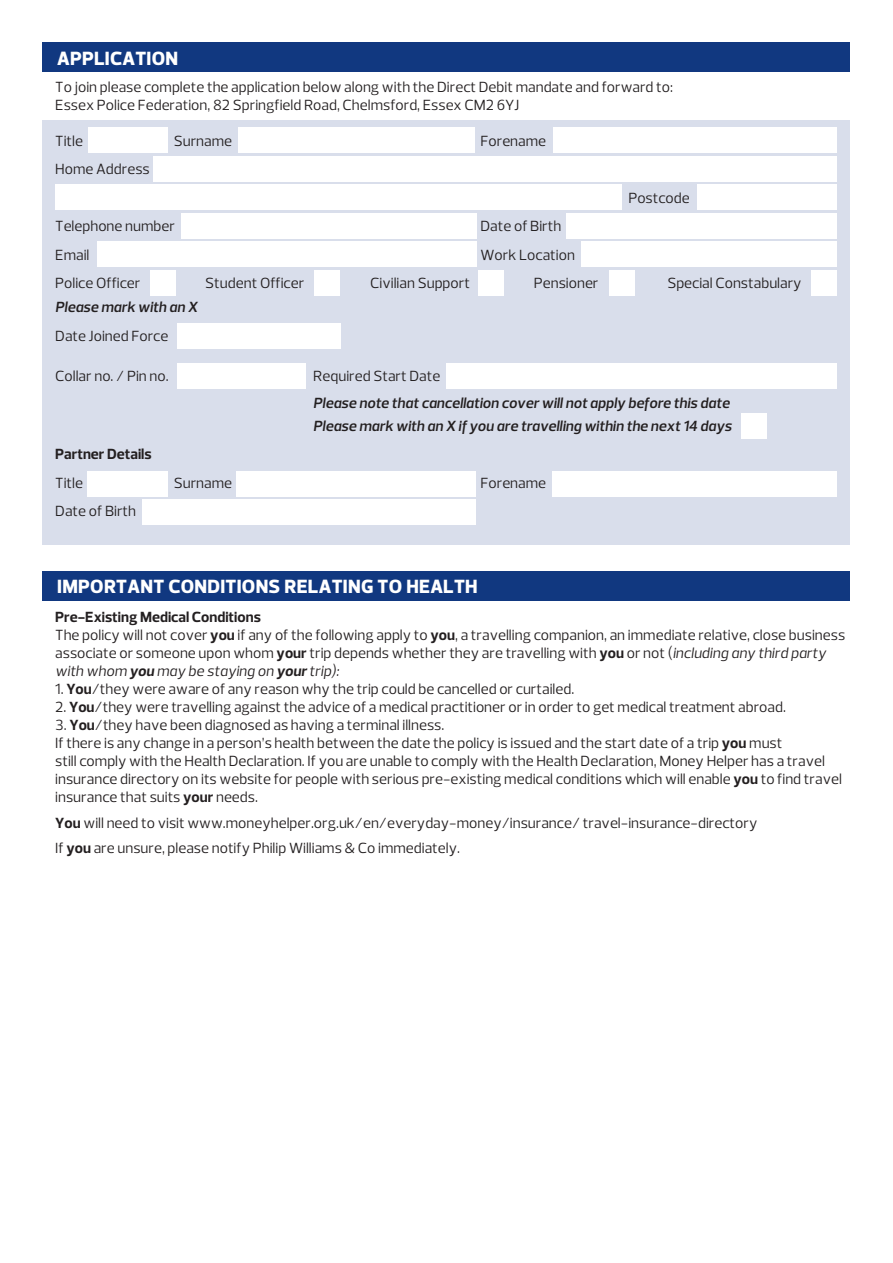
<style>
.page{position:relative;width:893px;height:1263px;background:#fff}
.page>*{position:absolute;margin:0;border:0;box-sizing:border-box;transform-origin:0 0}
.t1{font:800 19.5px "Prelo";letter-spacing:.015em;color:#fff}
.t2{font:15px/18px "Prelo";color:#231f20}
.t3{font:italic 600 15px "Prelo";color:#231f20}
.t4{font:700 15px "Prelo";color:#231f20}
.s1{font-weight:700}
.s2{font-style:italic}
.s3{font-weight:700;font-style:italic}
</style>
<div class="page">
<div style="left:43px;top:120px;width:807px;height:424px;background:#d9deeb"></div>
<div style="left:181px;top:213px;width:295px;height:26px;background:#fff"></div>
<div style="left:581px;top:242px;width:256px;height:25px;background:#fff"></div>
<div style="left:150px;top:270px;width:26px;height:26px;background:#fff"></div>
<div style="left:177px;top:323px;width:163px;height:25px;background:#fff"></div>
<div style="left:177px;top:364px;width:128px;height:25px;background:#fff"></div>
<div style="left:446px;top:364px;width:391px;height:25px;background:#fff"></div>
<div style="left:315px;top:270px;width:25px;height:26px;background:#fff"></div>
<div style="left:478px;top:270px;width:26px;height:26px;background:#fff"></div>
<div style="left:609px;top:270px;width:26px;height:26px;background:#fff"></div>
<div style="left:811px;top:270px;width:26px;height:26px;background:#fff"></div>
<div style="left:741px;top:414px;width:25px;height:25px;background:#fff"></div>
<div style="left:43px;top:571px;width:807px;height:30px;background:#113880"></div>
<div style="left:43px;top:43px;width:807px;height:29px;background:#113880"></div>
<div style="left:88px;top:128px;width:79px;height:25px;background:#fff"></div>
<div style="left:239px;top:128px;width:236px;height:25px;background:#fff"></div>
<div style="left:154px;top:156px;width:683px;height:26px;background:#fff"></div>
<div style="left:87px;top:471px;width:81px;height:25px;background:#fff"></div>
<div style="left:142px;top:499px;width:334px;height:26px;background:#fff"></div>
<div style="left:697px;top:185px;width:140px;height:25px;background:#fff"></div>
<div style="left:55px;top:185px;width:567px;height:25px;background:#fff"></div>
<div style="left:553px;top:128px;width:284px;height:25px;background:#fff"></div>
<div style="left:566px;top:213px;width:271px;height:26px;background:#fff"></div>
<div style="left:552px;top:471px;width:285px;height:25px;background:#fff"></div>
<div style="left:237px;top:471px;width:239px;height:25px;background:#fff"></div>
<div style="left:97px;top:242px;width:379px;height:25px;background:#fff"></div>
<p class="t1" style="left:57px;top:46px;width:122px">APPLICATION</p>
<p class="t2" style="left:55px;top:78px;width:619px">To join please complete the application below along with the Direct Debit mandate and forward to:</p>
<p class="t2" style="left:55px;top:96px;width:466px">Essex Police Federation, 82 Springfield Road, Chelmsford, Essex CM2 6YJ</p>
<p class="t2" style="left:55px;top:132px;width:29px">Title</p>
<p class="t2" style="left:174px;top:132px;width:60px">Surname</p>
<p class="t2" style="left:480px;top:132px;width:67px">Forename</p>
<p class="t2" style="left:55px;top:160px;width:96px">Home Address</p>
<p class="t2" style="left:55px;top:217px;width:121px">Telephone number</p>
<p class="t2" style="left:480px;top:217px;width:82px">Date of Birth</p>
<p class="t2" style="left:55px;top:246px;width:36px">Email</p>
<p class="t2" style="left:480px;top:246px;width:96px">Work Location</p>
<p class="t2" style="left:628px;top:189px;width:63px">Postcode</p>
<p class="t2" style="left:55px;top:274px;width:87px">Police Officer</p>
<p class="t2" style="left:205px;top:274px;width:101px">Student Officer</p>
<p class="t2" style="left:370px;top:274px;width:101px">Civilian Support</p>
<p class="t2" style="left:534px;top:274px;width:66px">Pensioner</p>
<p class="t2" style="left:667px;top:274px;width:136px">Special Constabulary</p>
<p class="t2" style="left:55px;top:327px;width:115px">Date Joined Force</p>
<p class="t3" style="left:55px;top:298px;width:144px">Please mark with an X</p>
<p class="t2" style="left:55px;top:367px;width:115px">Collar no. / Pin no.</p>
<p class="t2" style="left:313px;top:367px;width:129px">Required Start Date</p>
<p class="t3" style="left:313px;top:394px;width:418px">Please note that cancellation cover will not apply before this date</p>
<p class="t3" style="left:313px;top:416px;width:420px">Please mark with an X if you are travelling within the next 14 days</p>
<p class="t4" style="left:55px;top:445px;width:98px">Partner Details</p>
<p class="t2" style="left:55px;top:474px;width:29px">Title</p>
<p class="t2" style="left:174px;top:474px;width:60px">Surname</p>
<p class="t2" style="left:480px;top:474px;width:67px">Forename</p>
<p class="t2" style="left:55px;top:502px;width:82px">Date of Birth</p>
<p class="t1" style="left:57px;top:575px;width:422px">IMPORTANT CONDITIONS RELATING TO HEALTH</p>
<p class="t4" style="left:55px;top:608px;width:207px">Pre-Existing Medical Conditions</p>
<p class="t2" style="left:55px;top:626px;width:791px">The policy will not cover <span class="s1">you</span> if any of the following apply to <span class="s1">you</span>, a travelling companion, an immediate relative, close business associate or someone upon whom <span class="s1">your</span> trip depends whether they are travelling with <span class="s1">you</span> or not (<span class="s2">including any third party with whom</span> <span class="s3">you</span> <span class="s2">may be staying on</span> <span class="s3">your</span> <span class="s2">trip):</span></p>
<p class="t2" style="left:55px;top:680px;width:520px">1. <span class="s1">You</span>/they were aware of any reason why the trip could be cancelled or curtailed.</p>
<p class="t2" style="left:55px;top:698px;width:732px">2. <span class="s1">You</span>/they were travelling against the advice of a medical practitioner or in order to get medical treatment abroad.</p>
<p class="t2" style="left:55px;top:716px;width:391px">3. <span class="s1">You</span>/they have been diagnosed as having a terminal illness.</p>
<p class="t2" style="left:55px;top:734px;width:729px">If there is any change in a person’s health between the date the policy is issued and the start date of a trip <span class="s1">you</span> must</p>
<p class="t2" style="left:55px;top:752px;width:788px">still comply with the Health Declaration. If you are unable to comply with the Health Declaration, Money Helper has a travel insurance directory on its website for people with serious pre-existing medical conditions which will enable <span class="s1">you</span> to find travel insurance that suits <span class="s1">your</span> needs.</p>
<p class="t2" style="left:55px;top:813px;width:704px"><span class="s1">You</span> will need to visit www.moneyhelper.org.uk/en/everyday-money/insurance/ travel-insurance-directory</p>
<p class="t2" style="left:55px;top:839px;width:406px">If <span class="s1">you</span> are unsure, please notify Philip Williams &amp; Co immediately.</p>
</div>
